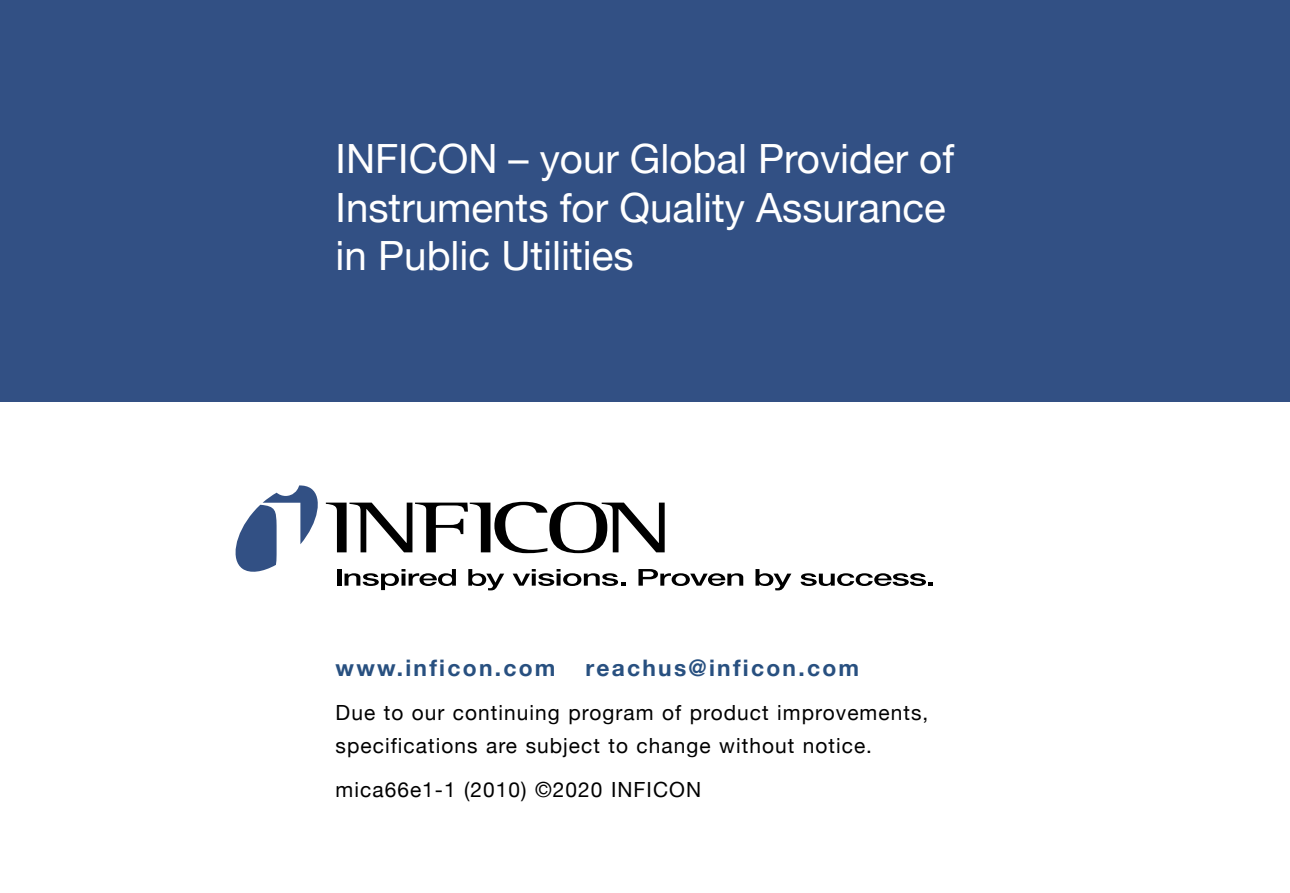
<style>
.page{position:relative;width:1290px;height:893px;background:#fff}
.page>*{position:absolute;margin:0;border:0;box-sizing:border-box;transform-origin:0 0}
.t1{font:40.25px/48.3px "Helvetica Neue";color:#fff}
.t2{font:700 22.75px "Helvetica Neue";letter-spacing:.1em;color:#285080}
.t3{font:21px/32.9px "Helvetica Neue";letter-spacing:.05em;color:#000}
</style>
<div class="page">
<div style="left:0;top:0;width:1290px;height:402px;background:#325084"></div>
<svg style="left:236px;top:485px;width:507px;height:105px"></svg>
<svg style="left:755px;top:569px;width:36px;height:21px"></svg>
<svg style="left:800px;top:573px;width:133px;height:13px"></svg>
<h1 class="t1" style="left:336px;top:137px;width:620px">INFICON – your Global Provider of<br>Instruments for Quality Assurance in Public Utilities</h1>
<p class="t2" style="left:336px;top:650px;width:221px">www.inficon.com</p>
<p class="t2" style="left:586px;top:650px;width:275px">reachus@inficon.com</p>
<p class="t3" style="left:336px;top:698px;width:594px">Due to our continuing program of product improvements, specifications are subject to change without notice.</p>
<p class="t3" style="left:336px;top:774px;width:367px">mica66e1-1 (2010) ©2020 INFICON</p>
</div>
